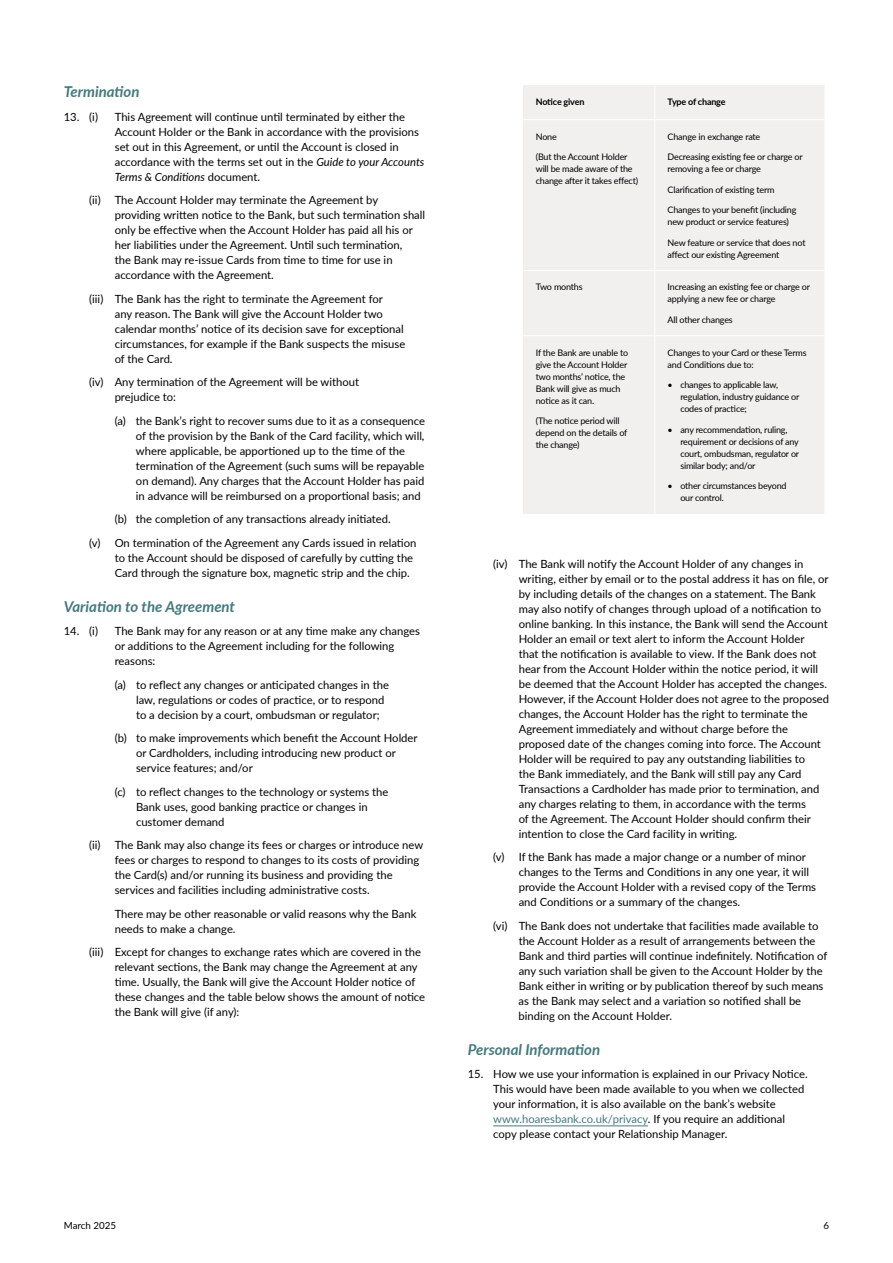
<style>
.page{position:relative;width:893px;height:1263px;background:#fff}
.page>*{position:absolute;margin:0;border:0;box-sizing:border-box;transform-origin:0 0}
.t1{font:italic 700 15px "Lato";color:#437a7c}
.t2{font:11.25px/15px "Lato";color:#000}
.t3{font:9.75px "Lato";color:#000}
.t4{font:9px/12px "Lato";letter-spacing:-.02em;color:#000}
.t5{font:700 9px "Lato";letter-spacing:-.02em;color:#000}
.s1{font-style:italic}
.s2{color:#437a7c}
</style>
<div class="page">
<hr style="left:493px;top:1125px;width:155px;height:1px;background:#437a7c">
<div style="left:523px;top:85px;width:301px;height:429px;background:#f1f0ef"></div>
<hr style="left:654px;top:85px;width:1px;height:34px;background:#fff">
<hr style="left:523px;top:119px;width:132px;height:1px;background:#fff">
<hr style="left:655px;top:119px;width:170px;height:1px;background:#fff">
<hr style="left:654px;top:120px;width:1px;height:150px;background:#fff">
<hr style="left:523px;top:270px;width:132px;height:1px;background:#fff">
<hr style="left:655px;top:270px;width:170px;height:1px;background:#fff">
<hr style="left:654px;top:271px;width:1px;height:64px;background:#fff">
<hr style="left:523px;top:335px;width:132px;height:1px;background:#fff">
<hr style="left:655px;top:335px;width:170px;height:1px;background:#fff">
<hr style="left:654px;top:336px;width:1px;height:178px;background:#fff">
<h1 class="t1" style="left:64px;top:81px;width:77px">Termination</h1>
<p class="t2" style="left:64px;top:109px;width:36px">13. (i)</p>
<p class="t2" style="left:115px;top:109px;width:311px">This Agreement will continue until terminated by either the Account Holder or the Bank in accordance with the provisions set out in this Agreement, or until the Account is closed in accordance with the terms set out in the <span class="s1">Guide to your Accounts Terms &amp; Conditions</span> document.</p>
<p class="t2" style="left:89px;top:192px;width:13px">(ii)</p>
<p class="t2" style="left:115px;top:192px;width:312px">The Account Holder may terminate the Agreement by providing written notice to the Bank, but such termination shall only be effective when the Account Holder has paid all his or her liabilities under the Agreement. Until such termination,<br>the Bank may re-issue Cards from time to time for use in accordance with the Agreement.</p>
<p class="t2" style="left:115px;top:291px;width:292px;text-indent:-25px">(iii) The Bank has the right to terminate the Agreement for<br>any reason. The Bank will give the Account Holder two calendar months’ notice of its decision save for exceptional circumstances, for example if the Bank suspects the misuse of the Card.</p>
<p class="t2" style="left:115px;top:374px;width:246px;text-indent:-26px">(iv) Any termination of the Agreement will be without prejudice to:</p>
<p class="t2" style="left:136px;top:413px;width:291px;text-indent:-21px">(a) the Bank’s right to recover sums due to it as a consequence of the provision by the Bank of the Card facility, which will, where applicable, be apportioned up to the time of the termination of the Agreement (such sums will be repayable on demand). Any charges that the Account Holder has paid in advance will be reimbursed on a proportional basis; and</p>
<p class="t2" style="left:89px;top:507px;width:329px;line-height:23.5px;text-align:center">(b) the completion of any transactions already initiated.<br>(v) On termination of the Agreement any Cards issued in relation</p>
<p class="t2" style="left:115px;top:549px;width:300px">to the Account should be disposed of carefully by cutting the<br>Card through the signature box, magnetic strip and the chip.</p>
<h1 class="t1" style="left:64px;top:595px;width:173px">Variation to the Agreement</h1>
<p class="t2" style="left:64px;top:623px;width:36px">14. (i)</p>
<p class="t2" style="left:115px;top:623px;width:307px">The Bank may for any reason or at any time make any changes or additions to the Agreement including for the following reasons:</p>
<p class="t2" style="left:136px;top:677px;width:254px;text-indent:-21px">(a) to reflect any changes or anticipated changes in the law, regulations or codes of practice, or to respond to a decision by a court, ombudsman or regulator;</p>
<p class="t2" style="left:136px;top:730px;width:283px;text-indent:-21px">(b) to make improvements which benefit the Account Holder or Cardholders, including introducing new product or service features; and/or</p>
<p class="t2" style="left:136px;top:784px;width:254px;text-indent:-21px">(c) to reflect changes to the technology or systems the<br>Bank uses, good banking practice or changes in customer demand</p>
<p class="t2" style="left:89px;top:837px;width:13px">(ii)</p>
<p class="t2" style="left:115px;top:837px;width:310px">The Bank may also change its fees or charges or introduce new fees or charges to respond to changes to its costs of providing the Card(s) and/or running its business and providing the services and facilities including administrative costs.</p>
<p class="t2" style="left:115px;top:906px;width:303px">There may be other reasonable or valid reasons why the Bank needs to make a change.</p>
<p class="t2" style="left:115px;top:944px;width:312px;text-indent:-25px">(iii) Except for changes to exchange rates which are covered in the relevant sections, the Bank may change the Agreement at any time. Usually, the Bank will give the Account Holder notice of these changes and the table below shows the amount of notice the Bank will give (if any):</p>
<p class="t5" style="left:536px;top:95px;width:50px">Notice given</p>
<p class="t5" style="left:668px;top:95px;width:59px">Type of change</p>
<p class="t4" style="left:536px;top:130px;width:23px">None</p>
<p class="t4" style="left:536px;top:150px;width:104px">(But the Account Holder will be made aware of the change after it takes effect)</p>
<p class="t4" style="left:668px;top:130px;width:94px">Change in exchange rate</p>
<p class="t4" style="left:668px;top:150px;width:137px">Decreasing existing fee or charge or removing a fee or charge</p>
<p class="t4" style="left:668px;top:183px;width:108px">Clarification of existing term</p>
<p class="t4" style="left:668px;top:203px;width:130px">Changes to your benefit (including new product or service features)</p>
<p class="t4" style="left:668px;top:236px;width:139px">New feature or service that does not affect our existing Agreement</p>
<p class="t4" style="left:536px;top:281px;width:48px">Two months</p>
<p class="t4" style="left:668px;top:281px;width:144px">Increasing an existing fee or charge or applying a new fee or charge</p>
<p class="t4" style="left:668px;top:313px;width:67px">All other changes</p>
<p class="t4" style="left:536px;top:346px;width:94px">If the Bank are unable to give the Account Holder two months’ notice, the<br>Bank will give as much notice as it can.</p>
<p class="t4" style="left:536px;top:414px;width:93px">(The notice period will depend on the details of the change)</p>
<p class="t4" style="left:668px;top:346px;width:141px">Changes to your Card or these Terms and Conditions due to:</p>
<p class="t4" style="left:680px;top:378px;width:121px;text-indent:-13px">• changes to applicable law, regulation, industry guidance or codes of practice;</p>
<p class="t4" style="left:680px;top:423px;width:120px;text-indent:-13px">• any recommendation, ruling, requirement or decisions of any court, ombudsman, regulator or similar body; and/or</p>
<p class="t4" style="left:680px;top:479px;width:108px;text-indent:-13px">• other circumstances beyond our control.</p>
<p class="t2" style="left:519px;top:556px;width:312px;text-indent:-25px">(iv) The Bank will notify the Account Holder of any changes in writing, either by email or to the postal address it has on file, or by including details of the changes on a statement. The Bank may also notify of changes through upload of a notification to online banking. In this instance, the Bank will send the Account Holder an email or text alert to inform the Account Holder<br>that the notification is available to view. If the Bank does not hear from the Account Holder within the notice period, it will be deemed that the Account Holder has accepted the changes.<br>However, if the Account Holder does not agree to the proposed changes, the Account Holder has the right to terminate the Agreement immediately and without charge before the proposed date of the changes coming into force. The Account Holder will be required to pay any outstanding liabilities to<br>the Bank immediately, and the Bank will still pay any Card Transactions a Cardholder has made prior to termination, and any charges relating to them, in accordance with the terms<br>of the Agreement. The Account Holder should confirm their intention to close the Card facility in writing.</p>
<p class="t2" style="left:519px;top:849px;width:299px;text-indent:-25px">(v) If the Bank has made a major change or a number of minor changes to the Terms and Conditions in any one year, it will provide the Account Holder with a revised copy of the Terms and Conditions or a summary of the changes.</p>
<p class="t2" style="left:519px;top:917px;width:310px;text-indent:-25px">(vi) The Bank does not undertake that facilities made available to the Account Holder as a result of arrangements between the Bank and third parties will continue indefinitely. Notification of any such variation shall be given to the Account Holder by the Bank either in writing or by publication thereof by such means as the Bank may select and a variation so notified shall be binding on the Account Holder.</p>
<h1 class="t1" style="left:468px;top:1038px;width:134px">Personal Information</h1>
<p class="t2" style="left:493px;top:1066px;width:316px;text-indent:-25px">15. How we use your information is explained in our Privacy Notice.<br>This would have been made available to you when we collected your information, it is also available on the bank’s website <span class="s2">www.hoaresbank.co.uk/privacy</span>. If you require an additional copy please contact your Relationship Manager.</p>
<p class="t3" style="left:64px;top:1218px;width:54px">March 2025</p>
<p class="t3" style="left:823px;top:1218px;width:7px">6</p>
</div>
